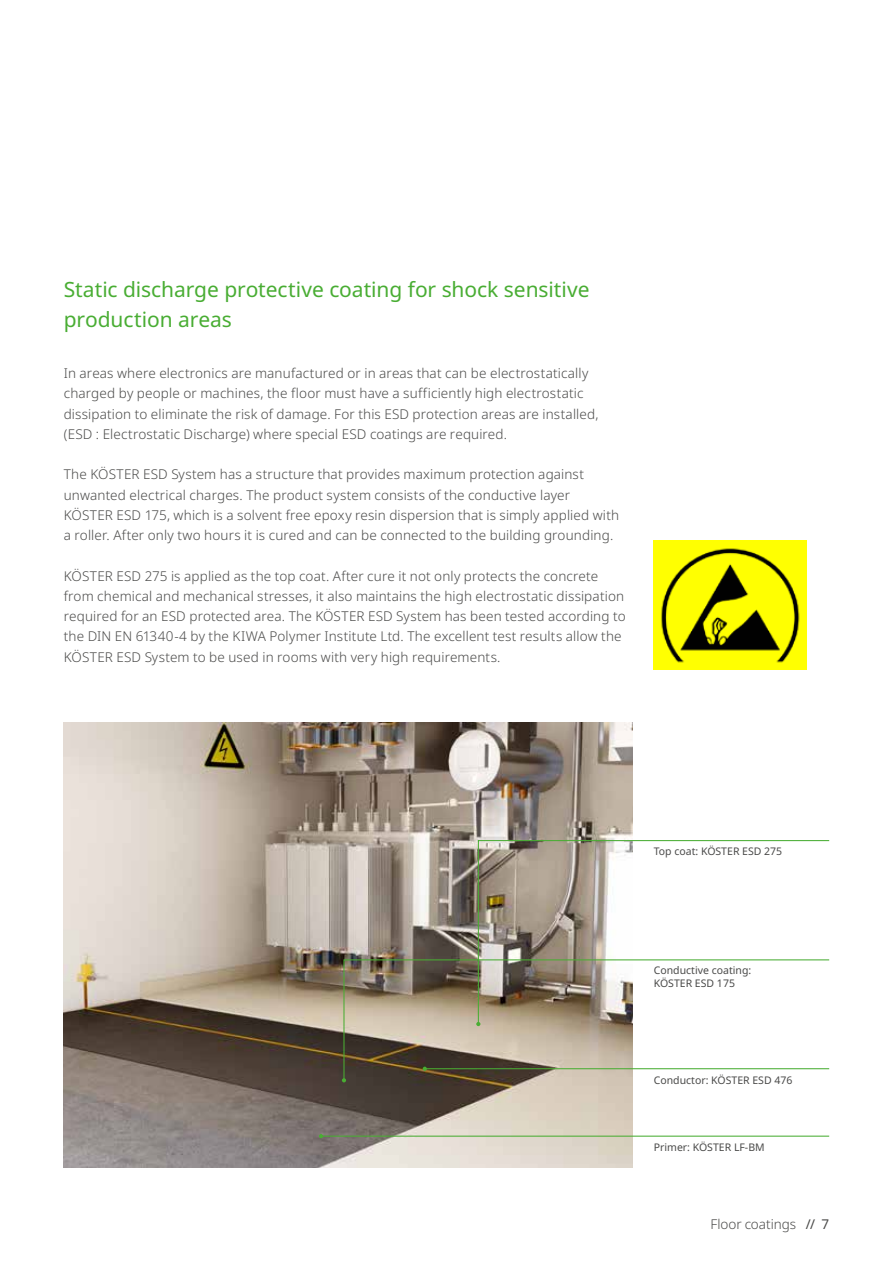
<style>
.page{position:relative;width:893px;height:1263px;background:#fff}
.page>*{position:absolute;margin:0;border:0;box-sizing:border-box;transform-origin:0 0}
.t1{font:21px/30px "Noto Sans";letter-spacing:-.005em;color:#49ad33}
.t2{font:300 13.5px/20.2px "Noto Sans";letter-spacing:.01em;color:#4a4a49}
.t3{font:10.5px/12.6px "Noto Sans";color:#4a4a49}
.s1{font-weight:400}
</style>
<div class="page">
<img style="left:64px;top:722px;width:568px;height:446px">
<svg style="left:477px;top:839px;width:353px;height:120px"></svg>
<hr style="left:321px;top:1135px;width:508px;height:2px;background:#49ad33">
<svg style="left:319px;top:1134px;width:4px;height:4px"></svg>
<svg style="left:343px;top:959px;width:487px;height:122px"></svg>
<svg style="left:342px;top:1078px;width:4px;height:4px"></svg>
<img style="left:654px;top:540px;width:153px;height:130px">
<h1 class="t1" style="left:64px;top:275px;width:527px">Static discharge protective coating for shock sensitive production areas</h1>
<p class="t2" style="left:64px;top:363px;width:536px">In areas where electronics are manufactured or in areas that can be electrostatically charged by people or machines, the floor must have a sufficiently high electrostatic dissipation to eliminate the risk of damage. For this ESD protection areas are installed, (ESD : Electrostatic Discharge) where special ESD coatings are required.</p>
<p class="t2" style="left:64px;top:465px;width:557px">The KÖSTER ESD System has a structure that provides maximum protection against unwanted electrical charges. The product system consists of the conductive layer KÖSTER ESD 175, which is a solvent free epoxy resin dispersion that is simply applied with a roller. After only two hours it is cured and can be connected to the building grounding.</p>
<p class="t2" style="left:64px;top:566px;width:563px">KÖSTER ESD 275 is applied as the top coat. After cure it not only protects the concrete from chemical and mechanical stresses, it also maintains the high electrostatic dissipation required for an ESD protected area. The KÖSTER ESD System has been tested according to the DIN EN 61340-4 by the KIWA Polymer Institute Ltd. The excellent test results allow the KÖSTER ESD System to be used in rooms with very high requirements.</p>
<p class="t3" style="left:654px;top:845px;width:130px">Top coat: KÖSTER ESD 275</p>
<p class="t3" style="left:654px;top:964px;width:99px">Conductive coating:<br>KÖSTER ESD 175</p>
<p class="t3" style="left:654px;top:1074px;width:140px">Conductor: KÖSTER ESD 476</p>
<p class="t3" style="left:654px;top:1141px;width:112px">Primer: KÖSTER LF-BM</p>
<p class="t2" style="left:710px;top:1214px;width:120px">Floor coatings <span class="s1">// 7</span></p>
</div>
